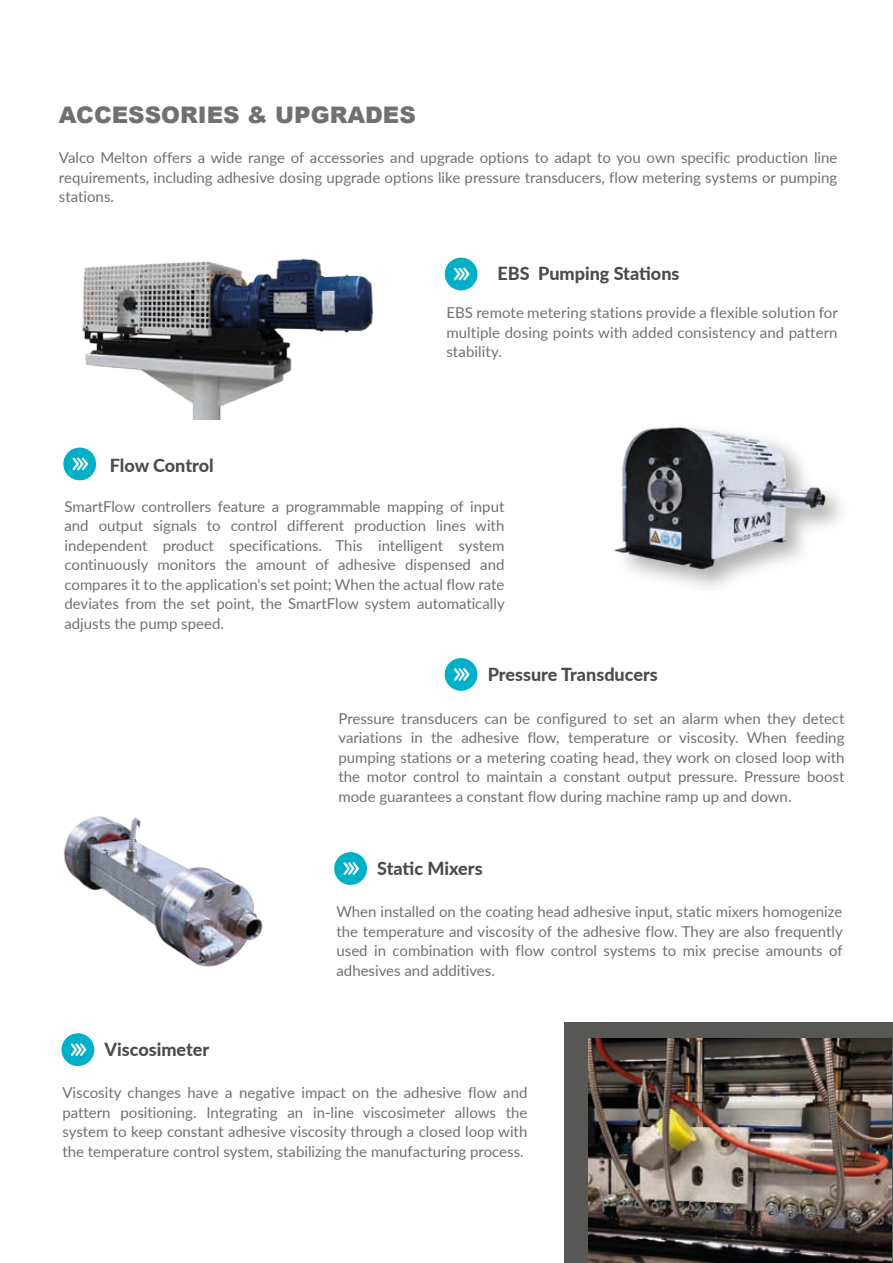
<style>
.page{position:relative;width:893px;height:1263px;background:#fff}
.page>*{position:absolute;margin:0;border:0;box-sizing:border-box;transform-origin:0 0}
.t1{font:900 22.8px "Arial";color:#70706f}
.t2{font:800 18px "Lato";color:#4b4b4a}
.t3{font:15px/19.5px "Lato";color:#70706f;text-align:justify}
</style>
<div class="page">
<div style="left:564px;top:1023px;width:329px;height:240px;background:#575756"></div>
<div style="left:445px;top:658px;width:32px;height:33px;background:#00afc8;border-radius:50%"></div>
<svg style="left:454px;top:668px;width:16px;height:13px"></svg>
<div style="left:62px;top:1033px;width:32px;height:33px;background:#00afc8;border-radius:50%"></div>
<svg style="left:71px;top:1043px;width:15px;height:13px"></svg>
<img style="left:614px;top:425px;width:219px;height:159px">
<img style="left:82px;top:258px;width:292px;height:161px">
<div style="left:334px;top:852px;width:33px;height:33px;background:#00afc8;border-radius:50%"></div>
<svg style="left:343px;top:862px;width:16px;height:13px"></svg>
<img style="left:63px;top:816px;width:200px;height:151px">
<img style="left:588px;top:1038px;width:303px;height:224px">
<div style="left:445px;top:258px;width:32px;height:32px;background:#00afc8;border-radius:50%"></div>
<svg style="left:454px;top:268px;width:16px;height:12px"></svg>
<div style="left:63px;top:448px;width:33px;height:32px;background:#00afc8;border-radius:50%"></div>
<svg style="left:72px;top:457px;width:16px;height:13px"></svg>
<h1 class="t1" style="left:59px;top:99px;width:358px">ACCESSORIES &amp; UPGRADES</h1>
<p class="t3" style="left:59px;top:147px;width:780px">Valco Melton offers a wide range of accessories and upgrade options to adapt to you own specific production line requirements, including adhesive dosing upgrade options like pressure transducers, flow metering systems or pumping stations.</p>
<p class="t2" style="left:497px;top:260px;width:184px">EBS Pumping Stations</p>
<p class="t3" style="left:446px;top:302px;width:393px">EBS remote metering stations provide a flexible solution for multiple dosing points with added consistency and pattern stability.</p>
<p class="t2" style="left:110px;top:452px;width:105px">Flow Control</p>
<p class="t3" style="left:64px;top:496px;width:442px">SmartFlow controllers feature a programmable mapping of input and output signals to control different production lines with independent product specifications. This intelligent system continuously monitors the amount of adhesive dispensed and compares it to the application's set point; When the actual flow rate deviates from the set point, the SmartFlow system automatically adjusts the pump speed.</p>
<p class="t2" style="left:488px;top:661px;width:172px">Pressure Transducers</p>
<p class="t3" style="left:338px;top:708px;width:507px">Pressure transducers can be configured to set an alarm when they detect variations in the adhesive flow, temperature or viscosity. When feeding pumping stations or a metering coating head, they work on closed loop with the motor control to maintain a constant output pressure. Pressure boost mode guarantees a constant flow during machine ramp up and down.</p>
<p class="t2" style="left:377px;top:855px;width:107px">Static Mixers</p>
<p class="t2" style="left:105px;top:1036px;width:106px">Viscosimeter</p>
<p class="t3" style="left:336px;top:901px;width:508px">When installed on the coating head adhesive input, static mixers homogenize the temperature and viscosity of the adhesive flow. They are also frequently used in combination with flow control systems to mix precise amounts of adhesives and additives.</p>
<p class="t3" style="left:62px;top:1082px;width:466px">Viscosity changes have a negative impact on the adhesive flow and pattern positioning. Integrating an in-line viscosimeter allows the system to keep constant adhesive viscosity through a closed loop with the temperature control system, stabilizing the manufacturing process.</p>
</div>
